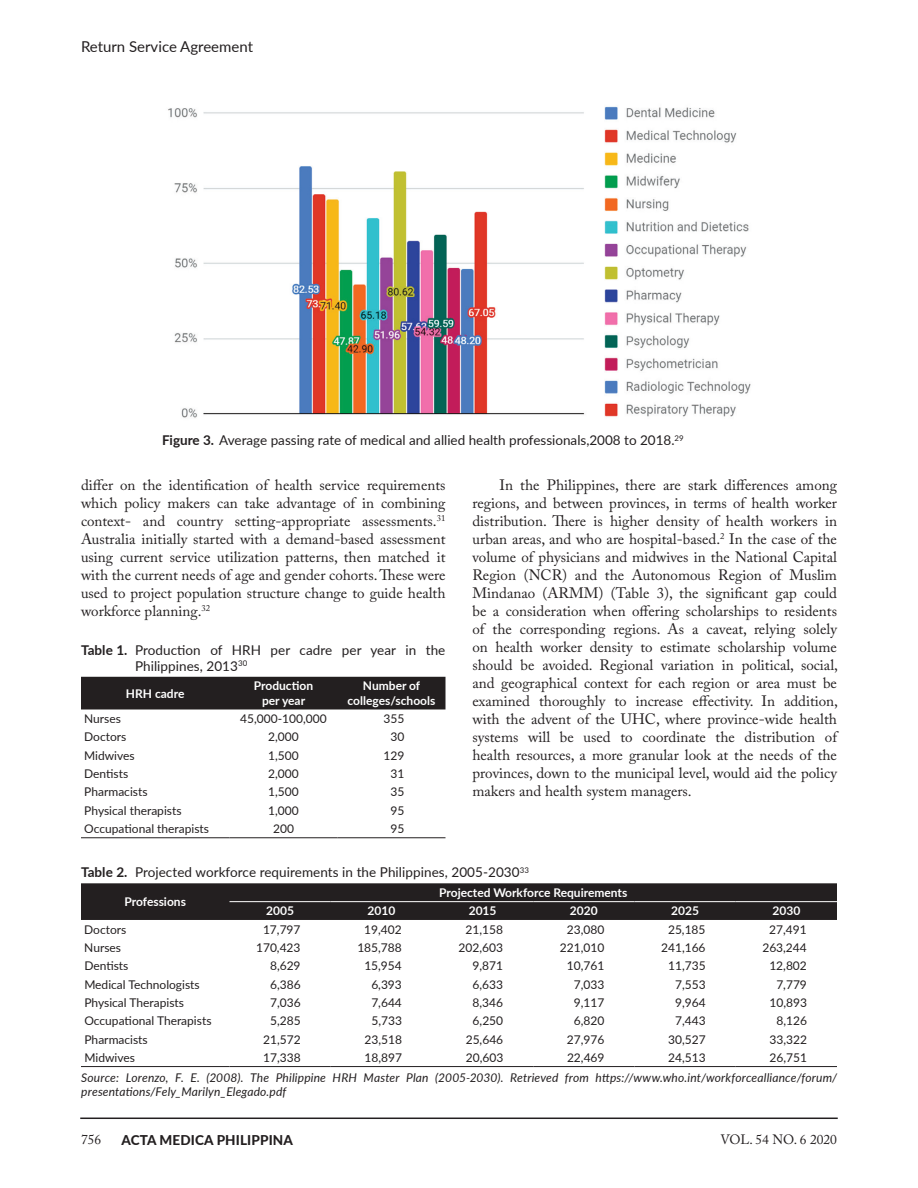
<style>
.page{position:relative;width:918px;height:1188px;background:#fff}
.page>*{position:absolute;margin:0;border:0;box-sizing:border-box;transform-origin:0 0}
.t1{font:15px/18px "Adobe Caslon Pro";color:#231f20;text-align:justify}
.t2{font:15px "Lato";color:#231f20}
.t3{font:13.5px/16.2px "Lato";color:#231f20}
.t4{font:900 13.5px "Lato";letter-spacing:.01em;color:#231f20}
.t5{font:13.5px "Adobe Caslon Pro";color:#231f20}
.t6{font:12px "Lato";color:#231f20}
.t7{font:italic 12px/14.4px "Lato";letter-spacing:.015em;color:#231f20}
.t8{font:700 12px/14.4px "Lato";color:#fff;text-align:center}
.s1{font-weight:700}
</style>
<div class="page">
<div style="left:81px;top:883px;width:756px;height:37px;background:#231f20"></div>
<hr style="left:81px;top:1066px;width:149px;height:1px;background:#231f20">
<hr style="left:230px;top:1066px;width:101px;height:1px;background:#231f20">
<hr style="left:331px;top:1066px;width:101px;height:1px;background:#231f20">
<hr style="left:432px;top:1066px;width:101px;height:1px;background:#231f20">
<hr style="left:533px;top:1066px;width:101px;height:1px;background:#231f20">
<hr style="left:634px;top:1066px;width:102px;height:1px;background:#231f20">
<hr style="left:736px;top:1066px;width:101px;height:1px;background:#231f20">
<hr style="left:230px;top:901px;width:101px;height:1px;background:#fff">
<hr style="left:331px;top:901px;width:101px;height:1px;background:#fff">
<hr style="left:432px;top:901px;width:101px;height:1px;background:#fff">
<hr style="left:533px;top:901px;width:101px;height:1px;background:#fff">
<hr style="left:634px;top:901px;width:102px;height:1px;background:#fff">
<hr style="left:736px;top:901px;width:101px;height:1px;background:#fff">
<img style="left:168px;top:106px;width:583px;height:312px">
<div style="left:81px;top:677px;width:365px;height:32px;background:#231f20"></div>
<hr style="left:81px;top:837px;width:149px;height:1px;background:#231f20">
<hr style="left:230px;top:837px;width:108px;height:1px;background:#231f20">
<hr style="left:338px;top:837px;width:108px;height:1px;background:#231f20">
<hr style="left:80px;top:1118px;width:758px;height:1px;background:#231f20">
<p class="t2" style="left:81px;top:35px;width:174px">Return Service Agreement</p>
<p class="t3" style="left:162px;top:432px;width:523px"><span class="s1">Figure 3.</span> Average passing rate of medical and allied health professionals,2008 to 2018.<sup>29</sup></p>
<p class="t1" style="left:81px;top:476px;width:366px">differ on the identification of health service requirements which policy makers can take advantage of in combining context- and country setting-appropriate assessments.<sup>31<br></sup>Australia initially started with a demand-based assessment using current service utilization patterns, then matched it with the current needs of age and gender cohorts. These were used to project population structure change to guide health workforce planning.<sup>32</sup></p>
<p class="t1" style="left:472px;top:476px;width:367px;text-indent:27px">In the Philippines, there are stark differences among regions, and between provinces, in terms of health worker distribution. There is higher density of health workers in urban areas, and who are hospital-based.<sup>2</sup> In the case of the volume of physicians and midwives in the National Capital Region (NCR) and the Autonomous Region of Muslim Mindanao (ARMM) (Table 3), the significant gap could be a consideration when offering scholarships to residents of the corresponding regions. As a caveat, relying solely on health worker density to estimate scholarship volume should be avoided. Regional variation in political, social, and geographical context for each region or area must be examined thoroughly to increase effectivity. In addition, with the advent of the UHC, where province-wide health systems will be used to coordinate the distribution of health resources, a more granular look at the needs of the provinces, down to the municipal level, would aid the policy makers and health system managers.</p>
<p class="t3" style="left:135px;top:641px;width:312px;text-indent:-54px"><span class="s1">Table 1.</span> Production of HRH per cadre per year in the<br>Philippines, 2013<sup>30</sup></p>
<p class="t8" style="left:126px;top:685px;width:60px">HRH cadre</p>
<p class="t8" style="left:254px;top:678px;width:61px">Production per year</p>
<p class="t8" style="left:348px;top:678px;width:89px">Number of colleges/schools</p>
<p class="t6" style="left:84px;top:710px;width:38px">Nurses</p>
<p class="t6" style="left:240px;top:710px;width:88px">45,000-100,000</p>
<p class="t6" style="left:384px;top:710px;width:22px">355</p>
<p class="t6" style="left:84px;top:728px;width:44px">Doctors</p>
<p class="t6" style="left:268px;top:728px;width:32px">2,000</p>
<p class="t6" style="left:391px;top:728px;width:15px">30</p>
<p class="t6" style="left:84px;top:747px;width:52px">Midwives</p>
<p class="t6" style="left:268px;top:747px;width:32px">1,500</p>
<p class="t6" style="left:384px;top:747px;width:22px">129</p>
<p class="t6" style="left:84px;top:765px;width:46px">Dentists</p>
<p class="t6" style="left:268px;top:765px;width:32px">2,000</p>
<p class="t6" style="left:391px;top:765px;width:15px">31</p>
<p class="t6" style="left:84px;top:783px;width:65px">Pharmacists</p>
<p class="t6" style="left:268px;top:783px;width:32px">1,500</p>
<p class="t6" style="left:391px;top:783px;width:15px">35</p>
<p class="t6" style="left:84px;top:802px;width:99px">Physical therapists</p>
<p class="t6" style="left:268px;top:802px;width:32px">1,000</p>
<p class="t6" style="left:391px;top:802px;width:15px">95</p>
<p class="t6" style="left:84px;top:820px;width:126px">Occupational therapists</p>
<p class="t6" style="left:273px;top:820px;width:22px">200</p>
<p class="t6" style="left:391px;top:820px;width:15px">95</p>
<p class="t3" style="left:81px;top:864px;width:449px"><span class="s1">Table 2.</span> Projected workforce requirements in the Philippines, 2005-2030<sup>33</sup></p>
<p class="t8" style="left:125px;top:894px;width:63px">Professions</p>
<p class="t8" style="left:439px;top:885px;width:190px">Projected Workforce Requirements</p>
<p class="t8" style="left:266px;top:903px;width:29px">2005</p>
<p class="t8" style="left:367px;top:903px;width:29px">2010</p>
<p class="t8" style="left:469px;top:903px;width:29px">2015</p>
<p class="t8" style="left:570px;top:903px;width:29px">2020</p>
<p class="t8" style="left:671px;top:903px;width:29px">2025</p>
<p class="t8" style="left:772px;top:903px;width:29px">2030</p>
<p class="t6" style="left:84px;top:921px;width:44px">Doctors</p>
<p class="t6" style="left:263px;top:921px;width:39px">17,797</p>
<p class="t6" style="left:364px;top:921px;width:39px">19,402</p>
<p class="t6" style="left:466px;top:921px;width:39px">21,158</p>
<p class="t6" style="left:567px;top:921px;width:39px">23,080</p>
<p class="t6" style="left:668px;top:921px;width:39px">25,185</p>
<p class="t6" style="left:769px;top:921px;width:39px">27,491</p>
<p class="t6" style="left:84px;top:939px;width:38px">Nurses</p>
<p class="t6" style="left:256px;top:939px;width:46px">170,423</p>
<p class="t6" style="left:357px;top:939px;width:46px">185,788</p>
<p class="t6" style="left:459px;top:939px;width:46px">202,603</p>
<p class="t6" style="left:560px;top:939px;width:46px">221,010</p>
<p class="t6" style="left:661px;top:939px;width:46px">241,166</p>
<p class="t6" style="left:762px;top:939px;width:46px">263,244</p>
<p class="t6" style="left:84px;top:957px;width:46px">Dentists</p>
<p class="t6" style="left:270px;top:957px;width:32px">8,629</p>
<p class="t6" style="left:364px;top:957px;width:39px">15,954</p>
<p class="t6" style="left:473px;top:957px;width:32px">9,871</p>
<p class="t6" style="left:567px;top:957px;width:39px">10,761</p>
<p class="t6" style="left:668px;top:957px;width:39px">11,735</p>
<p class="t6" style="left:769px;top:957px;width:39px">12,802</p>
<p class="t6" style="left:84px;top:976px;width:117px">Medical Technologists</p>
<p class="t6" style="left:270px;top:976px;width:32px">6,386</p>
<p class="t6" style="left:371px;top:976px;width:32px">6,393</p>
<p class="t6" style="left:473px;top:976px;width:32px">6,633</p>
<p class="t6" style="left:574px;top:976px;width:32px">7,033</p>
<p class="t6" style="left:675px;top:976px;width:32px">7,553</p>
<p class="t6" style="left:776px;top:976px;width:32px">7,779</p>
<p class="t6" style="left:84px;top:994px;width:101px">Physical Therapists</p>
<p class="t6" style="left:270px;top:994px;width:32px">7,036</p>
<p class="t6" style="left:371px;top:994px;width:32px">7,644</p>
<p class="t6" style="left:473px;top:994px;width:32px">8,346</p>
<p class="t6" style="left:574px;top:994px;width:32px">9,117</p>
<p class="t6" style="left:675px;top:994px;width:32px">9,964</p>
<p class="t6" style="left:769px;top:994px;width:39px">10,893</p>
<p class="t6" style="left:84px;top:1012px;width:129px">Occupational Therapists</p>
<p class="t6" style="left:270px;top:1012px;width:32px">5,285</p>
<p class="t6" style="left:371px;top:1012px;width:32px">5,733</p>
<p class="t6" style="left:473px;top:1012px;width:32px">6,250</p>
<p class="t6" style="left:574px;top:1012px;width:32px">6,820</p>
<p class="t6" style="left:675px;top:1012px;width:32px">7,443</p>
<p class="t6" style="left:776px;top:1012px;width:32px">8,126</p>
<p class="t6" style="left:84px;top:1031px;width:65px">Pharmacists</p>
<p class="t6" style="left:263px;top:1031px;width:39px">21,572</p>
<p class="t6" style="left:364px;top:1031px;width:39px">23,518</p>
<p class="t6" style="left:466px;top:1031px;width:39px">25,646</p>
<p class="t6" style="left:567px;top:1031px;width:39px">27,976</p>
<p class="t6" style="left:668px;top:1031px;width:39px">30,527</p>
<p class="t6" style="left:770px;top:1031px;width:39px">33,322</p>
<p class="t6" style="left:85px;top:1049px;width:52px">Midwives</p>
<p class="t6" style="left:263px;top:1049px;width:39px">17,338</p>
<p class="t6" style="left:365px;top:1049px;width:39px">18,897</p>
<p class="t6" style="left:466px;top:1049px;width:39px">20,603</p>
<p class="t6" style="left:567px;top:1049px;width:39px">22,469</p>
<p class="t6" style="left:668px;top:1049px;width:39px">24,513</p>
<p class="t6" style="left:770px;top:1049px;width:39px">26,751</p>
<p class="t7" style="left:81px;top:1070px;width:757px">Source: Lorenzo, F. E. (2008). The Philippine HRH Master Plan (2005-2030). Retrieved from https://www.who.int/workforcealliance/forum/ presentations/Fely_Marilyn_Elegado.pdf</p>
<p class="t5" style="left:81px;top:1131px;width:22px">756</p>
<p class="t4" style="left:122px;top:1130px;width:173px">ACTA MEDICA PHILIPPINA</p>
<p class="t5" style="left:720px;top:1131px;width:118px">VOL. 54 NO. 6 2020</p>
</div>
